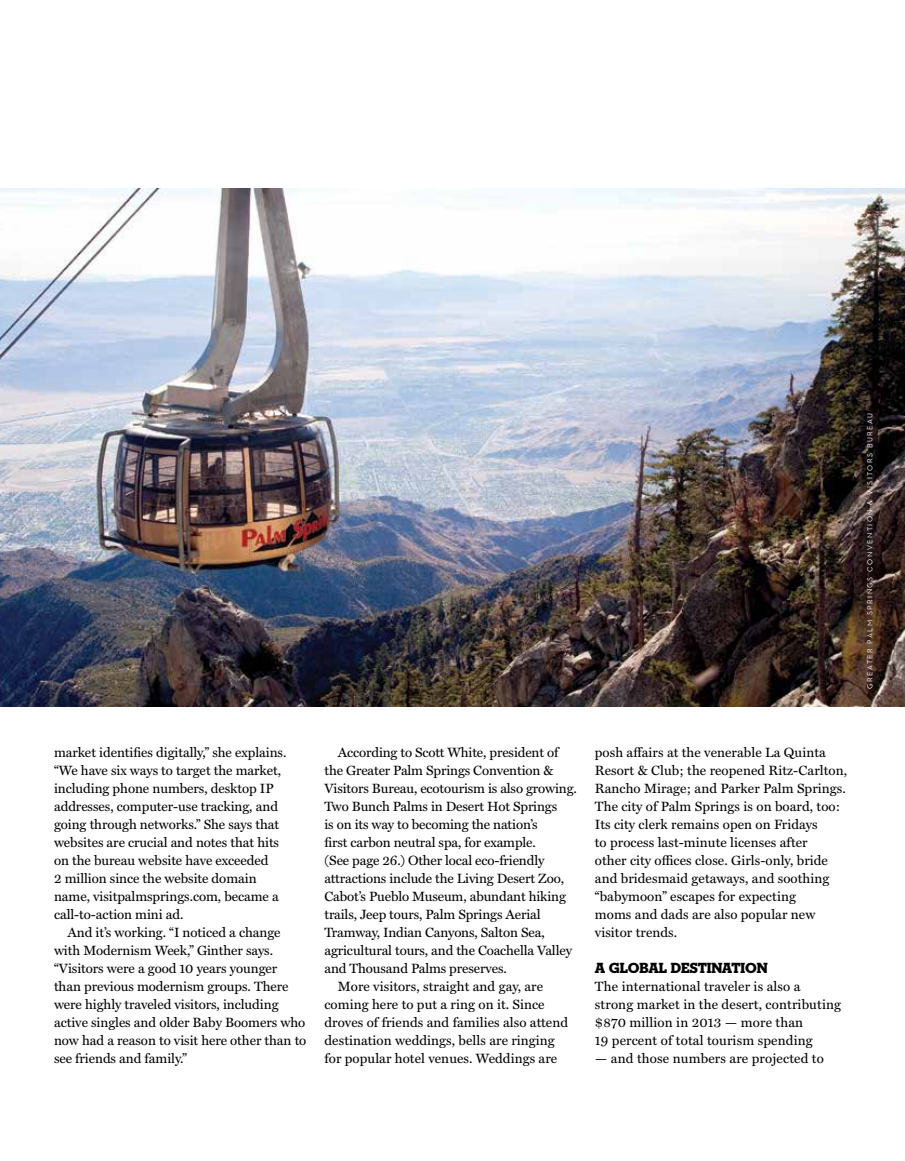
<style>
.page{position:relative;width:905px;height:1161px;background:#fff}
.page>*{position:absolute;margin:0;border:0;box-sizing:border-box;transform-origin:0 0}
.t1{font:15px "Neutraface Slab Display Titling";letter-spacing:-.01em;color:#000}
.t2{font:13.5px/18px "Miller Text";letter-spacing:-.005em;color:#000}
.t3{font:7.5px "Neutraface 2 Text";letter-spacing:.2em;color:#fff}
</style>
<div class="page">
<img style="left:0;top:189px;width:904px;height:518px">
<p class="t3" style="left:865px;top:689px;width:278px;rotate:-90deg">GREATER PALM SPRINGS CONVENTION &amp; VISITORS BUREAU</p>
<p class="t2" style="left:54px;top:744px;width:234px">market identifies digitally,” she explains. “We have six ways to target the market, including phone numbers, desktop IP addresses, computer-use tracking, and going through networks.” She says that websites are crucial and notes that hits on the bureau website have exceeded<br>2 million since the website domain name, visitpalmsprings.com, became a call-to-action mini ad.</p>
<p class="t2" style="left:54px;top:924px;width:254px;text-indent:14px">And it’s working. “I noticed a change with Modernism Week,” Ginther says. “Visitors were a good 10 years younger than previous modernism groups. There were highly traveled visitors, including active singles and older Baby Boomers who now had a reason to visit here other than to see friends and family.”</p>
<p class="t2" style="left:338px;top:743px;width:222px">According to Scott White, president of</p>
<p class="t2" style="left:324px;top:761px;width:230px">the Greater Palm Springs Convention &amp;</p>
<p class="t2" style="left:324px;top:779px;width:254px">Visitors Bureau, ecotourism is also growing.</p>
<p class="t2" style="left:324px;top:797px;width:234px">Two Bunch Palms in Desert Hot Springs</p>
<p class="t2" style="left:324px;top:815px;width:215px">is on its way to becoming the nation’s</p>
<p class="t2" style="left:324px;top:833px;width:213px">first carbon neutral spa, for example.</p>
<p class="t2" style="left:324px;top:851px;width:221px">(See page 26.) Other local eco-friendly</p>
<p class="t2" style="left:324px;top:869px;width:241px">attractions include the Living Desert Zoo,</p>
<p class="t2" style="left:324px;top:887px;width:243px">Cabot’s Pueblo Museum, abundant hiking</p>
<p class="t2" style="left:324px;top:905px;width:217px">trails, Jeep tours, Palm Springs Aerial</p>
<p class="t2" style="left:324px;top:923px;width:222px">Tramway, Indian Canyons, Salton Sea,</p>
<p class="t2" style="left:324px;top:941px;width:249px">agricultural tours, and the Coachella Valley</p>
<p class="t2" style="left:324px;top:959px;width:184px">and Thousand Palms preserves.</p>
<p class="t2" style="left:338px;top:977px;width:207px">More visitors, straight and gay, are</p>
<p class="t2" style="left:324px;top:995px;width:222px">coming here to put a ring on it. Since</p>
<p class="t2" style="left:324px;top:1013px;width:245px">droves of friends and families also attend</p>
<p class="t2" style="left:324px;top:1031px;width:232px">destination weddings, bells are ringing</p>
<p class="t2" style="left:324px;top:1049px;width:234px">for popular hotel venues. Weddings are</p>
<p class="t2" style="left:595px;top:743px;width:254px">posh affairs at the venerable La Quinta Resort &amp; Club; the reopened Ritz-Carlton, Rancho Mirage; and Parker Palm Springs.<br>The city of Palm Springs is on board, too:<br>Its city clerk remains open on Fridays<br>to process last-minute licenses after<br>other city offices close. Girls-only, bride and bridesmaid getaways, and soothing “babymoon” escapes for expecting<br>moms and dads are also popular new visitor trends.</p>
<p class="t1" style="left:595px;top:958px;width:174px">A GLOBAL DESTINATION</p>
<p class="t2" style="left:595px;top:978px;width:248px">The international traveler is also a strong market in the desert, contributing $870 million in 2013 — more than<br>19 percent of total tourism spending</p>
<p class="t2" style="left:595px;top:1050px;width:230px">— and those numbers are projected to</p>
</div>
